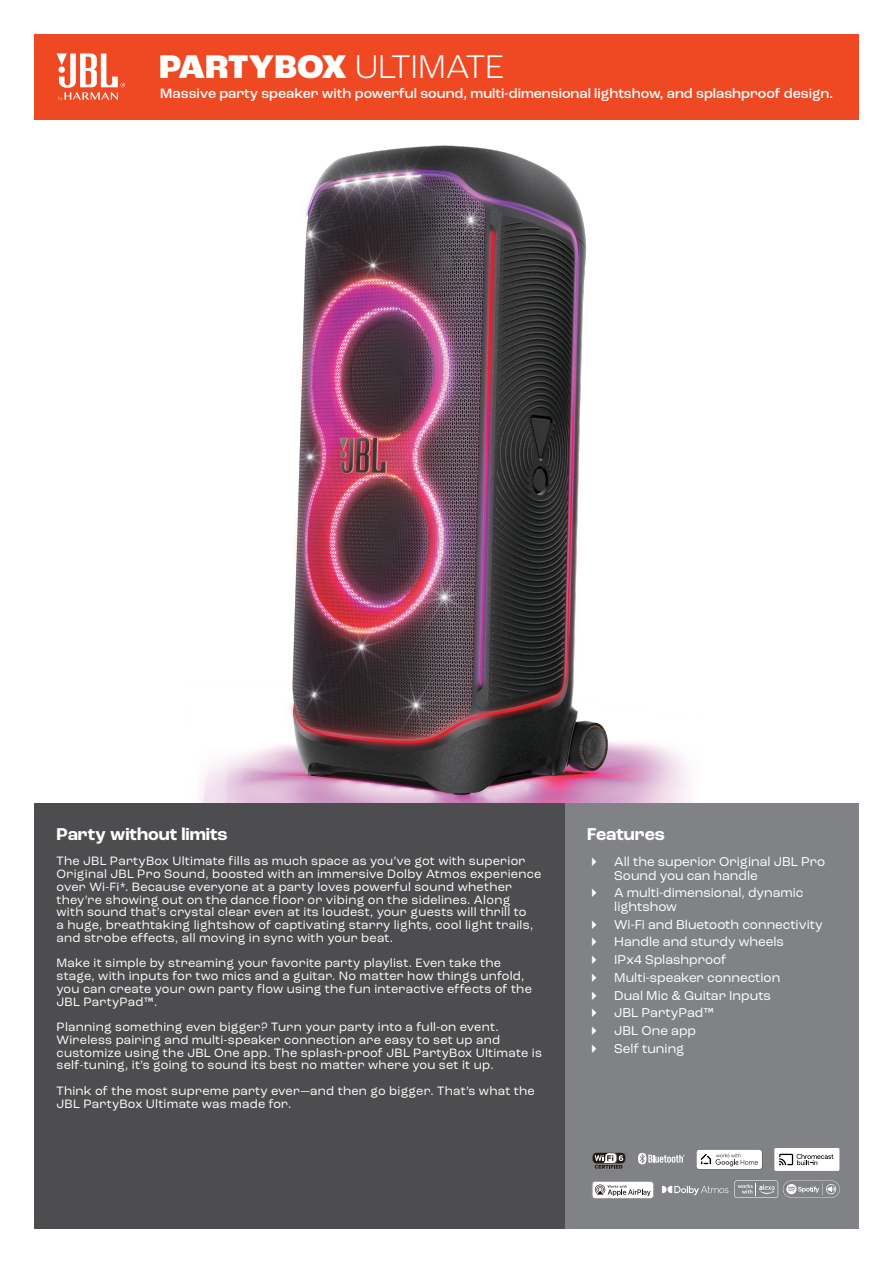
<style>
.page{position:relative;width:893px;height:1263px;background:#fff}
.page>*{position:absolute;margin:0;border:0;box-sizing:border-box;transform-origin:0 0}
.t1{font:800 34.5px "Roc Grotesk";color:#fff}
.t2{font:700 18px "Roc Grotesk";color:#fff}
.t3{font:500 14.25px "Roc Grotesk";color:#fff}
.t4{font:13.5px/17.7px "Roc Grotesk";color:#fff}
.t5{font:12.75px/12.8px "Roc Grotesk";letter-spacing:.02em;color:#fff}
.s1{font-weight:300}
</style>
<div class="page">
<img style="left:190px;top:145px;width:512px;height:659px">
<div style="left:565px;top:804px;width:294px;height:425px;background:#808285"></div>
<div style="left:34px;top:804px;width:531px;height:425px;background:#4d4d4f"></div>
<div style="left:34px;top:34px;width:825px;height:85px;background:#ef4923"></div>
<svg style="left:57px;top:53px;width:68px;height:48px"></svg>
<svg style="left:734px;top:1180px;width:106px;height:18px"></svg>
<svg style="left:592px;top:1181px;width:62px;height:17px"></svg>
<div style="left:774px;top:1148px;width:65px;height:23px;background:#fff;border-radius:2px"></div>
<svg style="left:779px;top:1154px;width:54px;height:11px"></svg>
<div style="left:593px;top:1153px;width:24px;height:10px;background:#231915;border-radius:4px"></div>
<svg style="left:595px;top:1153px;width:31px;height:16px"></svg>
<svg style="left:638px;top:1153px;width:47px;height:11px"></svg>
<div style="left:696px;top:1150px;width:66px;height:19px;background:#fff;border-radius:3px"></div>
<svg style="left:700px;top:1153px;width:58px;height:13px"></svg>
<svg style="left:662px;top:1186px;width:66px;height:9px"></svg>
<h1 class="t1" style="left:159px;top:45px;width:347px">PARTYBOX <span class="s1">ULTIMATE</span></h1>
<p class="t3" style="left:160px;top:84px;width:674px">Massive party speaker with powerful sound, multi-dimensional lightshow, and splashproof design.</p>
<h2 class="t2" style="left:57px;top:823px;width:173px">Party without limits</h2>
<p class="t5" style="left:57px;top:855px;width:486px">The JBL PartyBox Ultimate fills as much space as you’ve got with superior Original JBL Pro Sound, boosted with an immersive Dolby Atmos experience over Wi-Fi*. Because everyone at a party loves powerful sound whether they’re showing out on the dance floor or vibing on the sidelines. Along<br>with sound that’s crystal clear even at its loudest, your guests will thrill to<br>a huge, breathtaking lightshow of captivating starry lights, cool light trails, and strobe effects, all moving in sync with your beat.</p>
<p class="t5" style="left:57px;top:957px;width:477px">Make it simple by streaming your favorite party playlist. Even take the stage, with inputs for two mics and a guitar. No matter how things unfold, you can create your own party flow using the fun interactive effects of the JBL PartyPad™.</p>
<p class="t5" style="left:57px;top:1021px;width:487px">Planning something even bigger? Turn your party into a full-on event.<br>Wireless pairing and multi-speaker connection are easy to set up and customize using the JBL One app. The splash-proof JBL PartyBox Ultimate is self-tuning, it’s going to sound its best no matter where you set it up.</p>
<p class="t5" style="left:57px;top:1084px;width:480px">Think of the most supreme party ever—and then go bigger. That’s what the<br>JBL PartyBox Ultimate was made for.</p>
<h2 class="t2" style="left:587px;top:823px;width:79px">Features</h2>
<p class="t4" style="left:614px;top:855px;width:213px;line-height:13.5px">All the superior Original JBL Pro<br>Sound you can handle</p>
<p class="t4" style="left:614px;top:886px;width:191px;line-height:13.5px">A multi-dimensional, dynamic lightshow</p>
<p class="t4" style="left:614px;top:915px;width:210px">Wi-Fi and Bluetooth connectivity<br>Handle and sturdy wheels<br>IPx4 Splashproof<br>Multi-speaker connection<br>Dual Mic &amp; Guitar Inputs<br>JBL PartyPad™<br>JBL One app<br>Self tuning</p>
</div>
